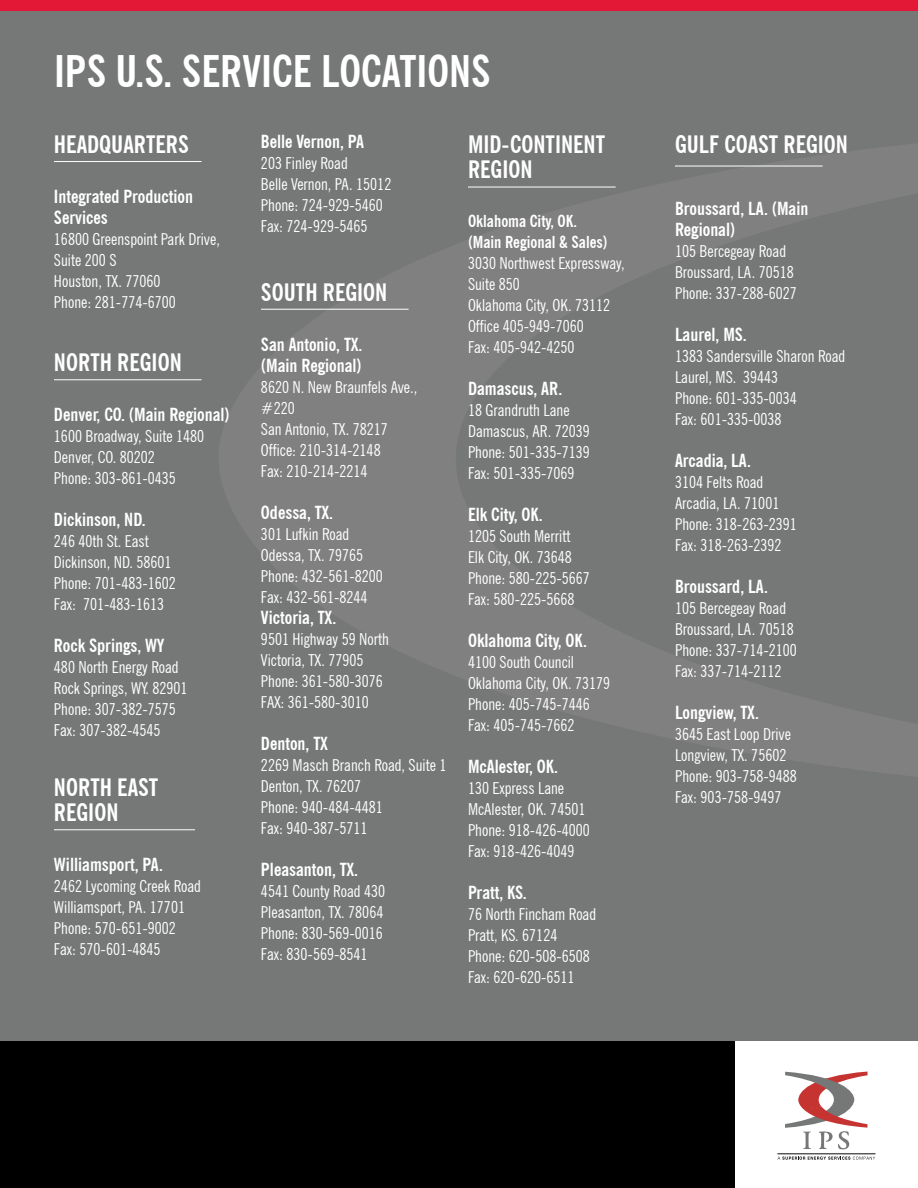
<style>
.page{position:relative;width:918px;height:1188px;background:#fff}
.page>*{position:absolute;margin:0;border:0;box-sizing:border-box;transform-origin:0 0}
.t1{font:700 condensed 43.5px "News Gothic BT";color:#fff}
.t2{font:700 condensed 24px/25.5px "News Gothic BT";color:#fff}
.t3{font:700 condensed 18px/21px "News Gothic BT";color:#fff}
.t4{font:condensed 16.5px/21px "News Gothic BT";color:#fff}
.t5{font:700 condensed 16.5px/21px "News Gothic BT";color:#fff}
</style>
<div class="page">
<div style="left:0;top:0;width:918px;height:1105px;background:#767777"></div>
<svg style="left:219px;top:144px;width:699px;height:632px"></svg>
<div style="left:726px;top:1041px;width:192px;height:147px;background:#fff"></div>
<div style="left:0;top:0;width:918px;height:10px;background:#e31837"></div>
<svg style="left:785px;top:1072px;width:83px;height:78px"></svg>
<svg style="left:778px;top:1156px;width:97px;height:4px"></svg>
<hr style="left:777px;top:1153px;width:98px;height:1px;background:#221f20">
<div style="left:0;top:1041px;width:734px;height:147px;background:#000"></div>
<hr style="left:54px;top:161px;width:148px;height:1px;background:#fff">
<hr style="left:54px;top:379px;width:148px;height:1px;background:#fff">
<hr style="left:54px;top:829px;width:141px;height:1px;background:#fff">
<hr style="left:261px;top:309px;width:148px;height:1px;background:#fff">
<hr style="left:468px;top:187px;width:148px;height:1px;background:#fff">
<hr style="left:675px;top:166px;width:148px;height:1px;background:#fff">
<h1 class="t1" style="left:54px;top:45px;width:438px">IPS U.S. SERVICE LOCATIONS</h1>
<h2 class="t2" style="left:54px;top:131px;width:136px">HEADQUARTERS</h2>
<p class="t3" style="left:54px;top:186px;width:141px">Integrated Production<br>Services</p>
<p class="t4" style="left:54px;top:229px;width:167px">16800 Greenspoint Park Drive,<br>Suite 200 S<br>Houston, TX. 77060<br>Phone: 281-774-6700</p>
<h2 class="t2" style="left:54px;top:350px;width:129px">NORTH REGION</h2>
<p class="t3" style="left:54px;top:404px;width:177px">Denver, CO. (Main Regional)</p>
<p class="t4" style="left:54px;top:426px;width:152px">1600 Broadway, Suite 1480<br>Denver, CO. 80202<br>Phone: 303-861-0435</p>
<p class="t3" style="left:54px;top:509px;width:93px">Dickinson, ND.</p>
<p class="t4" style="left:54px;top:531px;width:123px">246 40th St. East<br>Dickinson, ND. 58601<br>Phone: 701-483-1602<br>Fax: 701-483-1613</p>
<p class="t3" style="left:54px;top:635px;width:112px">Rock Springs, WY</p>
<p class="t4" style="left:54px;top:657px;width:135px">480 North Energy Road<br>Rock Springs, WY. 82901<br>Phone: 307-382-7575<br>Fax: 307-382-4545</p>
<h2 class="t2" style="left:54px;top:774px;width:106px">NORTH EAST<br>REGION</h2>
<p class="t3" style="left:54px;top:854px;width:111px">Williamsport, PA.</p>
<p class="t4" style="left:54px;top:876px;width:149px">2462 Lycoming Creek Road<br>Williamsport, PA. 17701<br>Phone: 570-651-9002<br>Fax: 570-601-4845</p>
<p class="t3" style="left:261px;top:131px;width:104px">Belle Vernon, PA</p>
<p class="t4" style="left:261px;top:153px;width:132px">203 Finley Road<br>Belle Vernon, PA. 15012<br>Phone: 724-929-5460<br>Fax: 724-929-5465</p>
<h2 class="t2" style="left:261px;top:279px;width:128px">SOUTH REGION</h2>
<p class="t3" style="left:261px;top:334px;width:103px">San Antonio, TX. (Main Regional)</p>
<p class="t4" style="left:261px;top:376px;width:158px">8620 N. New Braunfels Ave., #220<br>San Antonio, TX. 78217<br>Office: 210-314-2148<br>Fax: 210-214-2214</p>
<p class="t3" style="left:261px;top:502px;width:74px">Odessa, TX.</p>
<p class="t4" style="left:261px;top:523px;width:123px">301 Lufkin Road<br>Odessa, TX. 79765<br>Phone: 432-561-8200<br>Fax: 432-561-8244</p>
<p class="t3" style="left:261px;top:607px;width:77px">Victoria, TX.</p>
<p class="t4" style="left:261px;top:628px;width:130px">9501 Highway 59 North<br>Victoria, TX. 77905<br>Phone: 361-580-3076<br>FAX: 361-580-3010</p>
<p class="t3" style="left:261px;top:733px;width:68px">Denton, TX</p>
<p class="t4" style="left:261px;top:754px;width:187px">2269 Masch Branch Road, Suite 1<br>Denton, TX. 76207<br>Phone: 940-484-4481<br>Fax: 940-387-5711</p>
<p class="t3" style="left:261px;top:859px;width:99px">Pleasanton, TX.</p>
<p class="t4" style="left:261px;top:880px;width:126px">4541 County Road 430<br>Pleasanton, TX. 78064<br>Phone: 830-569-0016<br>Fax: 830-569-8541</p>
<h2 class="t2" style="left:468px;top:131px;width:139px">MID-CONTINENT<br>REGION</h2>
<p class="t5" style="left:468px;top:211px;width:141px">Oklahoma City, OK. (Main Regional &amp; Sales)</p>
<p class="t4" style="left:468px;top:253px;width:158px">3030 Northwest Expressway,<br>Suite 850<br>Oklahoma City, OK. 73112<br>Office 405-949-7060<br>Fax: 405-942-4250</p>
<p class="t3" style="left:468px;top:378px;width:96px">Damascus, AR.</p>
<p class="t4" style="left:468px;top:400px;width:123px">18 Grandruth Lane<br>Damascus, AR. 72039<br>Phone: 501-335-7139<br>Fax: 501-335-7069</p>
<p class="t3" style="left:468px;top:504px;width:76px">Elk City, OK.</p>
<p class="t4" style="left:468px;top:526px;width:123px">1205 South Merritt<br>Elk City, OK. 73648<br>Phone: 580-225-5667<br>Fax: 580-225-5668</p>
<p class="t3" style="left:468px;top:630px;width:120px">Oklahoma City, OK.</p>
<p class="t4" style="left:468px;top:652px;width:144px">4100 South Council<br>Oklahoma City, OK. 73179<br>Phone: 405-745-7446<br>Fax: 405-745-7662</p>
<p class="t3" style="left:468px;top:756px;width:92px">McAlester, OK.</p>
<p class="t4" style="left:468px;top:778px;width:123px">130 Express Lane<br>McAlester, OK. 74501<br>Phone: 918-426-4000<br>Fax: 918-426-4049</p>
<p class="t3" style="left:468px;top:882px;width:60px">Pratt, KS.</p>
<p class="t4" style="left:468px;top:904px;width:130px">76 North Fincham Road<br>Pratt, KS. 67124<br>Phone: 620-508-6508<br>Fax: 620-620-6511</p>
<h2 class="t2" style="left:675px;top:131px;width:175px">GULF COAST REGION</h2>
<p class="t3" style="left:675px;top:198px;width:135px">Broussard, LA. (Main<br>Regional)</p>
<p class="t4" style="left:675px;top:241px;width:123px">105 Bercegeay Road<br>Broussard, LA. 70518<br>Phone: 337-288-6027</p>
<p class="t3" style="left:675px;top:324px;width:73px">Laurel, MS.</p>
<p class="t4" style="left:675px;top:346px;width:172px">1383 Sandersville Sharon Road<br>Laurel, MS. 39443<br>Phone: 601-335-0034<br>Fax: 601-335-0038</p>
<p class="t3" style="left:675px;top:450px;width:78px">Arcadia, LA.</p>
<p class="t4" style="left:675px;top:472px;width:123px">3104 Felts Road<br>Arcadia, LA. 71001<br>Phone: 318-263-2391<br>Fax: 318-263-2392</p>
<p class="t3" style="left:675px;top:576px;width:94px">Broussard, LA.</p>
<p class="t4" style="left:675px;top:598px;width:123px">105 Bercegeay Road<br>Broussard, LA. 70518<br>Phone: 337-714-2100<br>Fax: 337-714-2112</p>
<p class="t3" style="left:675px;top:702px;width:85px">Longview, TX.</p>
<p class="t4" style="left:675px;top:724px;width:123px">3645 East Loop Drive<br>Longview, TX. 75602<br>Phone: 903-758-9488<br>Fax: 903-758-9497</p>
</div>
